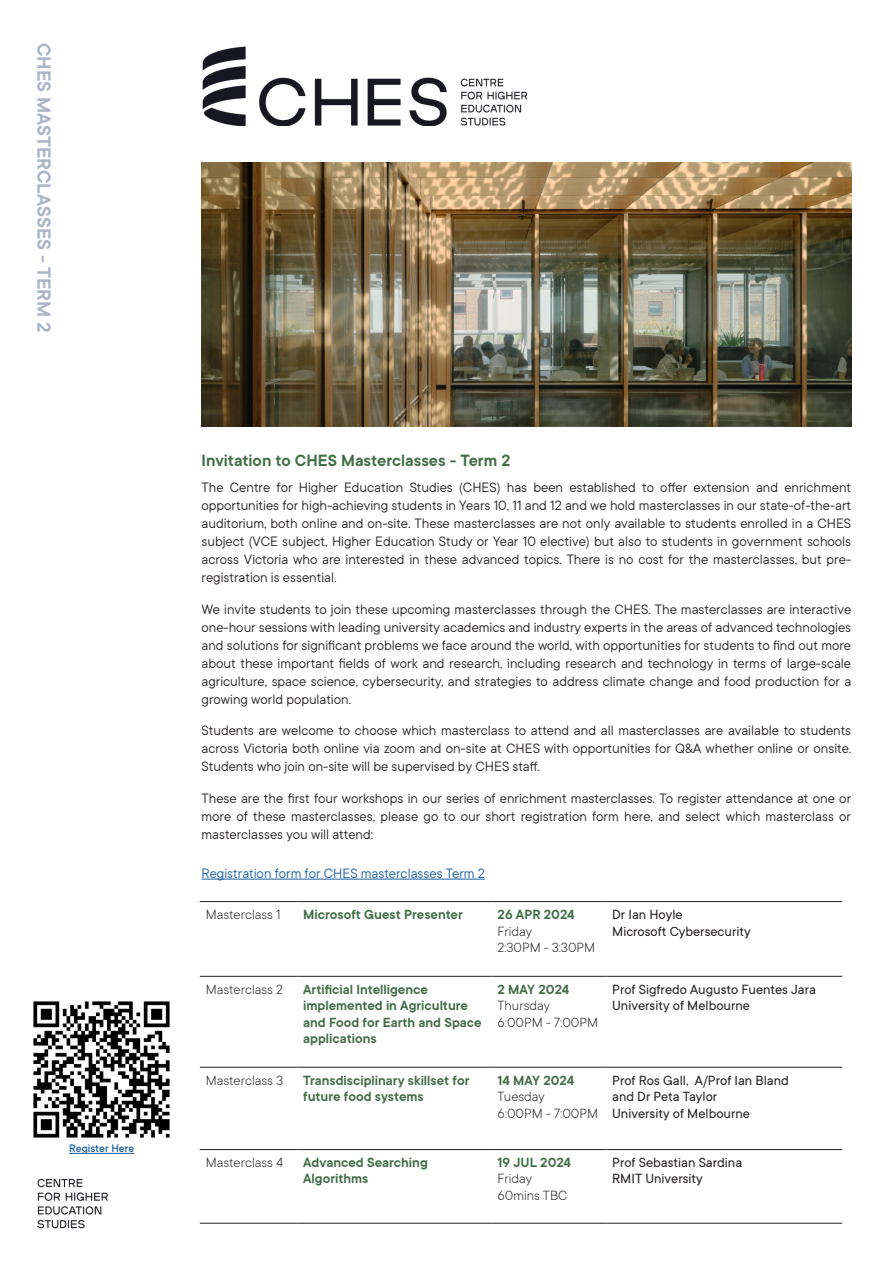
<style>
.page{position:relative;width:893px;height:1263px;background:#fff}
.page>*{position:absolute;margin:0;border:0;box-sizing:border-box;transform-origin:0 0}
.CoverSideText{font:600 21px "TT Commons Classic";color:#abb5c7}
.t1{font:600 18px "TT Commons Classic";color:#426e47}
.t2{font:15px/18px "TT Commons Classic";color:#231f20;text-align:justify}
.t3{font:15px "TT Commons Classic";color:#175d9e}
.t4{font:14.7px/16.5px "TT Commons Classic";color:#231f20}
.t5{font:600 14.7px/16.5px "TT Commons Classic";color:#426d48}
.t6{font:300 14.7px/16.5px "TT Commons Classic";color:#231f20}
.t7{font:500 12px "TT Commons Classic";color:#175d9e}
.s1{font-weight:600;color:#426d48}
</style>
<div class="page">
<img style="left:37px;top:1178px;width:71px;height:51px">
<hr style="left:202px;top:879px;width:283px;height:1px;background:#175d9e">
<img style="left:33px;top:1001px;width:137px;height:137px">
<hr style="left:69px;top:1153px;width:65px;height:1px;background:#175d9e">
<hr style="left:200px;top:901px;width:97px;height:1px;background:#231f20">
<hr style="left:297px;top:901px;width:195px;height:1px;background:#231f20">
<hr style="left:492px;top:901px;width:114px;height:1px;background:#231f20">
<hr style="left:606px;top:901px;width:236px;height:1px;background:#231f20">
<hr style="left:200px;top:976px;width:97px;height:1px;background:#231f20">
<hr style="left:297px;top:976px;width:195px;height:1px;background:#231f20">
<hr style="left:492px;top:976px;width:114px;height:1px;background:#231f20">
<hr style="left:606px;top:976px;width:236px;height:1px;background:#231f20">
<hr style="left:200px;top:1067px;width:97px;height:1px;background:#231f20">
<hr style="left:297px;top:1067px;width:195px;height:1px;background:#231f20">
<hr style="left:492px;top:1067px;width:114px;height:1px;background:#231f20">
<hr style="left:606px;top:1067px;width:236px;height:1px;background:#231f20">
<hr style="left:200px;top:1149px;width:97px;height:1px;background:#231f20">
<hr style="left:297px;top:1149px;width:195px;height:1px;background:#231f20">
<hr style="left:492px;top:1149px;width:114px;height:1px;background:#231f20">
<hr style="left:606px;top:1149px;width:236px;height:1px;background:#231f20">
<hr style="left:200px;top:1223px;width:97px;height:1px;background:#231f20">
<hr style="left:297px;top:1223px;width:195px;height:1px;background:#231f20">
<hr style="left:492px;top:1223px;width:114px;height:1px;background:#231f20">
<hr style="left:606px;top:1223px;width:236px;height:1px;background:#231f20">
<img style="left:202px;top:162px;width:649px;height:264px">
<img style="left:202px;top:46px;width:326px;height:80px">
<p class="CoverSideText" style="left:57px;top:43px;width:291px;rotate:90deg">CHES MASTERCLASSES - TERM 2</p>
<p class="t7" style="left:69px;top:1141px;width:67px">Register Here</p>
<p class="t1" style="left:202px;top:448px;width:310px">Invitation to CHES Masterclasses - Term 2</p>
<p class="t2" style="left:202px;top:478px;width:651px">The Centre for Higher Education Studies (CHES) has been established to offer extension and enrichment opportunities for high-achieving students in Years 10, 11 and 12 and we hold masterclasses in our state-of-the-art auditorium, both online and on-site. These masterclasses are not only available to students enrolled in a CHES subject (VCE subject, Higher Education Study or Year 10 elective) but also to students in government schools across Victoria who are interested in these advanced topics. There is no cost for the masterclasses, but pre&shy;registration is essential.</p>
<p class="t2" style="left:202px;top:599px;width:651px">We invite students to join these upcoming masterclasses through the CHES. The masterclasses are interactive one-hour sessions with leading university academics and industry experts in the areas of advanced technologies and solutions for significant problems we face around the world, with opportunities for students to find out more about these important fields of work and research, including research and technology in terms of large-scale agriculture, space science, cybersecurity, and strategies to address climate change and food production for a growing world population.</p>
<p class="t2" style="left:202px;top:721px;width:651px">Students are welcome to choose which masterclass to attend and all masterclasses are available to students across Victoria both online via zoom and on-site at CHES with opportunities for Q&amp;A whether online or onsite.<br>Students who join on-site will be supervised by CHES staff.</p>
<p class="t2" style="left:202px;top:788px;width:651px">These are the first four workshops in our series of enrichment masterclasses. To register attendance at one or more of these masterclasses, please go to our short registration form here, and select which masterclass or masterclasses you will attend:</p>
<p class="t3" style="left:202px;top:863px;width:285px">Registration form for CHES masterclasses Term 2</p>
<p class="t6" style="left:206px;top:905px;width:76px">Masterclass 1</p>
<p class="t5" style="left:303px;top:906px;width:161px">Microsoft Guest Presenter</p>
<p class="t6" style="left:498px;top:905px;width:99px"><span class="s1">26 APR 2024<br></span>Friday<br>2:30PM - 3:30PM</p>
<p class="t4" style="left:612px;top:906px;width:140px">Dr Ian Hoyle<br>Microsoft Cybersecurity</p>
<p class="t6" style="left:206px;top:980px;width:79px">Masterclass 2</p>
<p class="t5" style="left:303px;top:980px;width:180px">Artificial Intelligence implemented in Agriculture and Food for Earth and Space applications</p>
<p class="t6" style="left:498px;top:980px;width:102px"><span class="s1">2 MAY 2024<br></span>Thursday<br>6:00PM - 7:00PM</p>
<p class="t4" style="left:612px;top:980px;width:205px">Prof Sigfredo Augusto Fuentes Jara<br>University of Melbourne</p>
<p class="t6" style="left:206px;top:1071px;width:79px">Masterclass 3</p>
<p class="t5" style="left:303px;top:1071px;width:168px">Transdisciplinary skillset for future food systems</p>
<p class="t6" style="left:498px;top:1071px;width:102px"><span class="s1">14 MAY 2024<br></span>Tuesday<br>6:00PM - 7:00PM</p>
<p class="t4" style="left:612px;top:1071px;width:178px">Prof Ros Gall, A/Prof Ian Bland</p>
<p class="t4" style="left:612px;top:1088px;width:139px">and Dr Peta Taylor<br>University of Melbourne</p>
<p class="t6" style="left:206px;top:1153px;width:79px">Masterclass 4</p>
<p class="t5" style="left:303px;top:1154px;width:126px">Advanced Searching</p>
<p class="t5" style="left:303px;top:1170px;width:67px">Algorithms</p>
<p class="t6" style="left:498px;top:1153px;width:75px"><span class="s1">19 JUL 2024<br></span>Friday<br>60mins TBC</p>
<p class="t4" style="left:612px;top:1154px;width:131px">Prof Sebastian Sardina</p>
<p class="t4" style="left:612px;top:1170px;width:92px">RMIT University</p>
</div>
